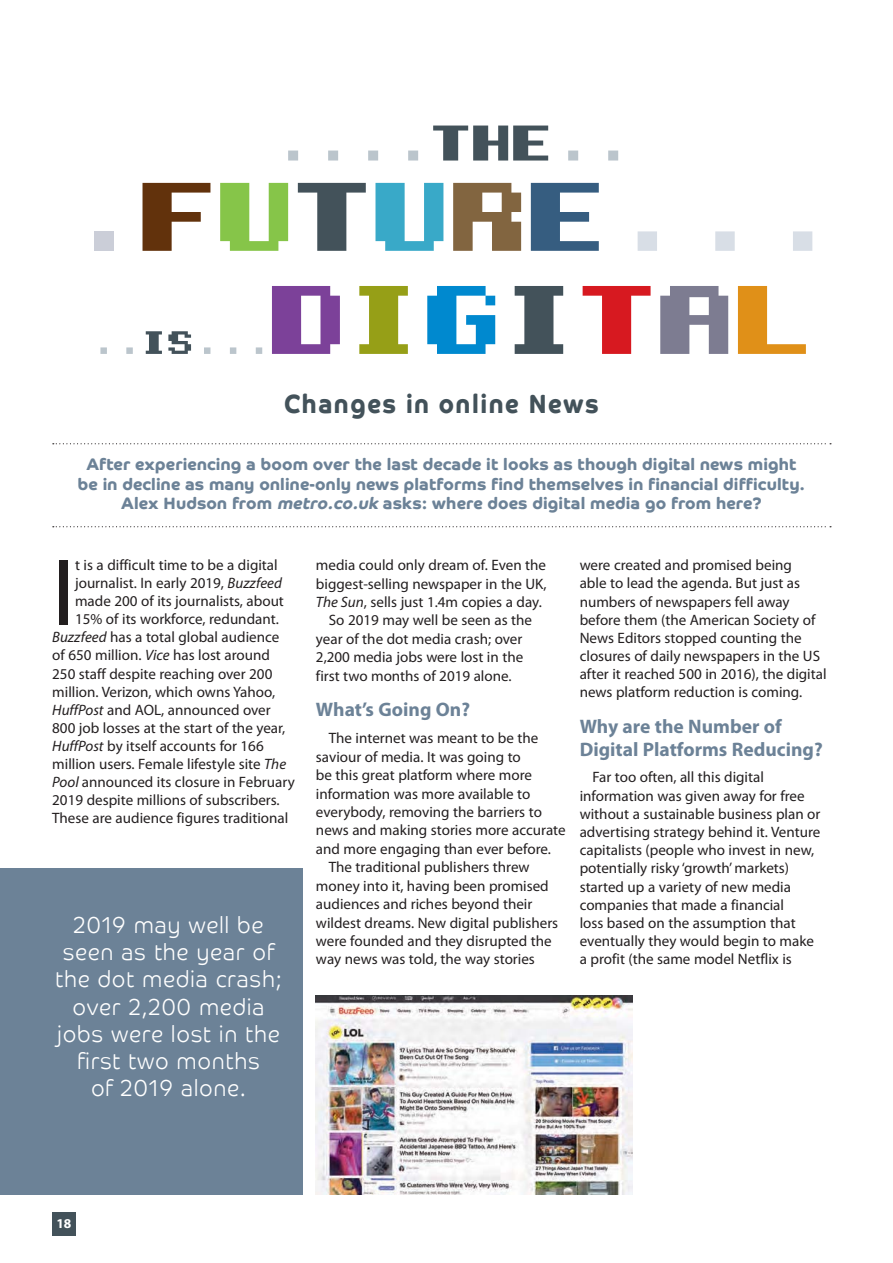
<style>
.page{position:relative;width:893px;height:1263px;background:#fff}
.page>*{position:absolute;margin:0;border:0;box-sizing:border-box;transform-origin:0 0}
.t1{font:95.55px "Myriad Pro";color:#231f20}
.t2{font:700 26.55px "Co Headline";letter-spacing:.07em;color:#43525a;scale:.91 1}
.t3{font:300 23.25px/27.2px "Co Headline";letter-spacing:.06em;color:#fff;text-align:center;scale:.91 1}
.t4{font:700 19.65px/22.6px "Myriad Pro";color:#6c8297}
.t5{font:700 16.5px/19.6px "Co Headline";letter-spacing:.01em;color:#6c8297;text-align:center}
.t6{font:15px/18.1px "Myriad Pro";color:#231f20}
.t7{font:700 13.5px "Myriad Pro";color:#fff}
.s1{font-style:italic}
</style>
<div class="page">
<svg style="left:53px;top:443px;width:778px;height:1px"></svg>
<svg style="left:53px;top:526px;width:778px;height:1px"></svg>
<img style="left:316px;top:995px;width:317px;height:200px">
<svg style="left:738px;top:286px;width:68px;height:68px"></svg>
<svg style="left:660px;top:286px;width:68px;height:68px"></svg>
<svg style="left:583px;top:286px;width:67px;height:68px"></svg>
<svg style="left:515px;top:286px;width:48px;height:68px"></svg>
<svg style="left:427px;top:286px;width:68px;height:68px"></svg>
<svg style="left:359px;top:286px;width:49px;height:68px"></svg>
<svg style="left:272px;top:286px;width:68px;height:68px"></svg>
<svg style="left:204px;top:347px;width:58px;height:7px"></svg>
<svg style="left:146px;top:331px;width:45px;height:23px"></svg>
<svg style="left:100px;top:347px;width:33px;height:7px"></svg>
<svg style="left:638px;top:231px;width:174px;height:20px"></svg>
<svg style="left:531px;top:183px;width:68px;height:68px"></svg>
<svg style="left:453px;top:183px;width:68px;height:68px"></svg>
<svg style="left:375px;top:183px;width:68px;height:68px"></svg>
<svg style="left:298px;top:183px;width:68px;height:68px"></svg>
<svg style="left:220px;top:183px;width:68px;height:68px"></svg>
<svg style="left:142px;top:183px;width:68px;height:68px"></svg>
<div style="left:94px;top:231px;width:19px;height:20px;background:#cbced8"></div>
<svg style="left:568px;top:151px;width:50px;height:10px"></svg>
<svg style="left:433px;top:126px;width:115px;height:35px"></svg>
<svg style="left:288px;top:151px;width:130px;height:10px"></svg>
<div style="left:1px;top:868px;width:302px;height:327px;background:#6c8297"></div>
<div style="left:52px;top:1212px;width:24px;height:24px;background:#43525a"></div>
<h2 class="t2" style="left:284px;top:388px;width:347px">Changes in online News</h2>
<p class="t5" style="left:78px;top:454px;width:728px">After experiencing a boom over the last decade it looks as though digital news might be in decline as many online-only news platforms find themselves in financial difficulty.<br>Alex Hudson from <span class="s1">metro.co.uk</span> asks: where does digital media go from here?</p>
<h1 class="t1" style="left:52px;top:556px;width:24px">I</h1>
<p class="t6" style="left:75px;top:557px;width:204px">t is a difficult time to be a digital</p>
<p class="t6" style="left:75px;top:575px;width:208px">journalist. In early 2019, <span class="s1">Buzzfeed</span></p>
<p class="t6" style="left:75px;top:593px;width:210px">made 200 of its journalists, about</p>
<p class="t6" style="left:75px;top:611px;width:205px">15% of its workforce, redundant.</p>
<p class="t6" style="left:52px;top:629px;width:229px"><span class="s1">Buzzfeed</span> has a total global audience</p>
<p class="t6" style="left:52px;top:647px;width:219px">of 650 million. <span class="s1">Vice</span> has lost around</p>
<p class="t6" style="left:52px;top:665px;width:222px">250 staff despite reaching over 200</p>
<p class="t6" style="left:52px;top:683px;width:224px">million. Verizon, which owns Yahoo,</p>
<p class="t6" style="left:52px;top:702px;width:220px"><span class="s1">HuffPost</span> and AOL, announced over</p>
<p class="t6" style="left:52px;top:720px;width:235px">800 job losses at the start of the year,</p>
<p class="t6" style="left:52px;top:738px;width:213px"><span class="s1">HuffPost</span> by itself accounts for 166</p>
<p class="t6" style="left:52px;top:756px;width:235px">million users. Female lifestyle site <span class="s1">The</span></p>
<p class="t6" style="left:52px;top:774px;width:244px"><span class="s1">Pool</span> announced its closure in February</p>
<p class="t6" style="left:52px;top:792px;width:229px">2019 despite millions of subscribers.</p>
<p class="t6" style="left:52px;top:810px;width:238px">These are audience figures traditional</p>
<h3 class="t3" style="left:56px;top:912px;width:250px">2019 may well be seen as the year of the dot media crash; over 2,200 media jobs were lost in the first two months<br>of 2019 alone.</h3>
<p class="t6" style="left:316px;top:557px;width:232px">media could only dream of. Even the</p>
<p class="t6" style="left:316px;top:575px;width:232px">biggest-selling newspaper in the UK,</p>
<p class="t6" style="left:316px;top:594px;width:227px"><span class="s1">The Sun</span>, sells just 1.4m copies a day.</p>
<p class="t6" style="left:329px;top:612px;width:205px">So 2019 may well be seen as the</p>
<p class="t6" style="left:316px;top:631px;width:208px">year of the dot media crash; over</p>
<p class="t6" style="left:316px;top:649px;width:209px">2,200 media jobs were lost in the</p>
<p class="t6" style="left:316px;top:667px;width:197px">first two months of 2019 alone.</p>
<h3 class="t4" style="left:316px;top:700px;width:156px">What’s Going On?</h3>
<p class="t6" style="left:329px;top:730px;width:211px">The internet was meant to be the</p>
<p class="t6" style="left:316px;top:749px;width:206px">saviour of media. It was going to</p>
<p class="t6" style="left:316px;top:767px;width:218px">be this great platform where more</p>
<p class="t6" style="left:316px;top:785px;width:216px">information was more available to</p>
<p class="t6" style="left:316px;top:804px;width:227px">everybody, removing the barriers to</p>
<p class="t6" style="left:316px;top:822px;width:251px">news and making stories more accurate</p>
<p class="t6" style="left:316px;top:841px;width:236px">and more engaging than ever before.</p>
<p class="t6" style="left:329px;top:859px;width:202px">The traditional publishers threw</p>
<p class="t6" style="left:316px;top:878px;width:234px">money into it, having been promised</p>
<p class="t6" style="left:316px;top:896px;width:218px">audiences and riches beyond their</p>
<p class="t6" style="left:316px;top:914px;width:244px">wildest dreams. New digital publishers</p>
<p class="t6" style="left:316px;top:933px;width:237px">were founded and they disrupted the</p>
<p class="t6" style="left:316px;top:951px;width:220px">way news was told, the way stories</p>
<p class="t6" style="left:580px;top:557px;width:248px">were created and promised being<br>able to lead the agenda. But just as numbers of newspapers fell away before them (the American Society of News Editors stopped counting the closures of daily newspapers in the US after it reached 500 in 2016), the digital news platform reduction is coming.</p>
<h3 class="t4" style="left:580px;top:716px;width:244px">Why are the Number of<br>Digital Platforms Reducing?</h3>
<p class="t6" style="left:580px;top:769px;width:242px;text-indent:13px">Far too often, all this digital information was given away for free without a sustainable business plan or advertising strategy behind it. Venture capitalists (people who invest in new, potentially risky ‘growth’ markets) started up a variety of new media companies that made a financial<br>loss based on the assumption that eventually they would begin to make a profit (the same model Netflix is</p>
<p class="t7" style="left:57px;top:1218px;width:16px">18</p>
</div>
